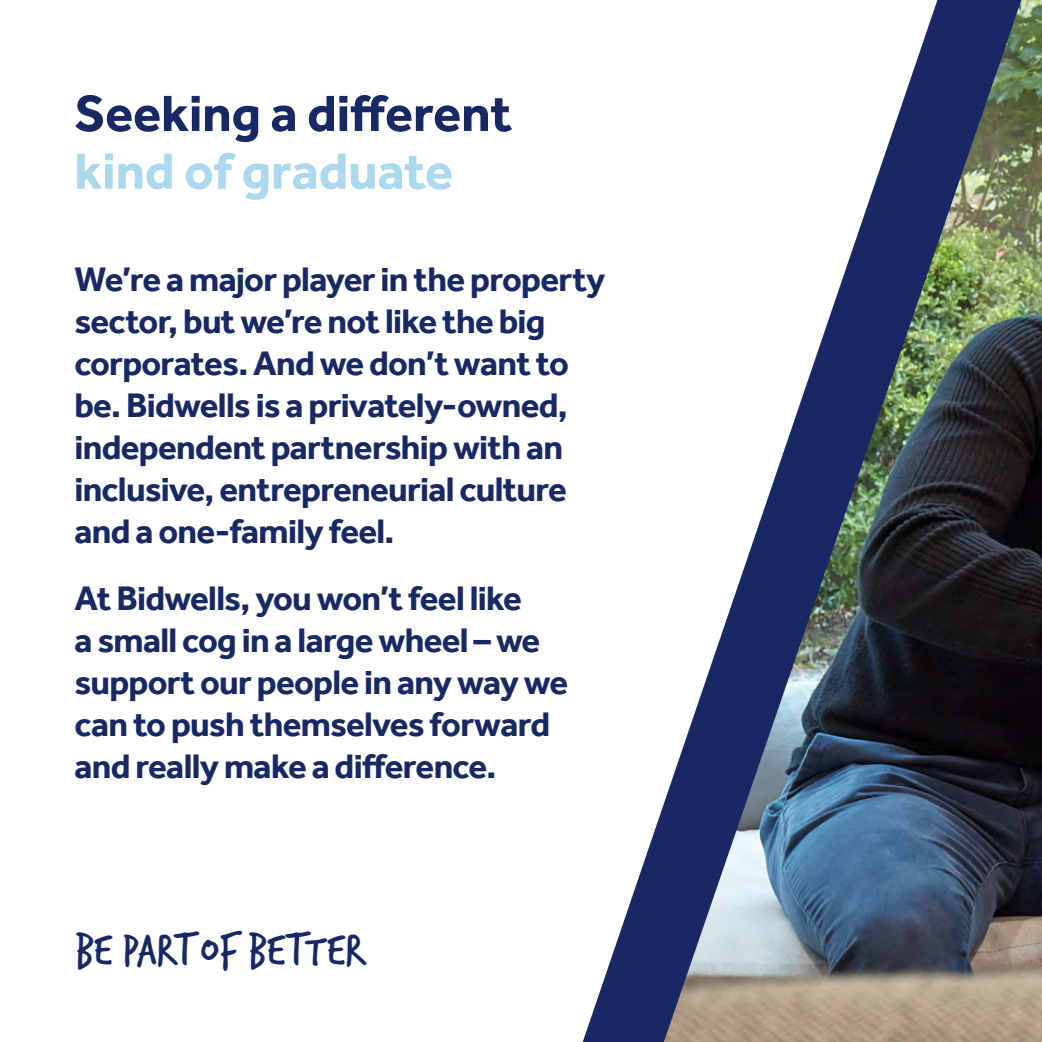
<style>
.page{position:relative;width:1042px;height:1042px;background:#fff}
.page>*{position:absolute;margin:0;border:0;box-sizing:border-box;transform-origin:0 0}
.t1{font:700 52.5px "Effra";letter-spacing:-.005em;color:#182865}
.t2{font:700 52.5px "Effra";letter-spacing:-.005em;color:#abd8ed}
.t3{font:47.77px "Verveine";letter-spacing:-.02em;color:#182865}
.t4{font:700 35px/42px "Effra";letter-spacing:-.02em;color:#182865}
</style>
<div class="page">
<svg style="left:583px;top:803px;width:81px;height:239px"></svg>
<img style="left:664px;top:0;width:378px;height:1042px">
<h1 class="t1" style="left:74px;top:82px;width:439px">Seeking a different</h1>
<h1 class="t2" style="left:74px;top:140px;width:380px">kind of graduate</h1>
<p class="t4" style="left:74px;top:258px;width:532px">We’re a major player in the property sector, but we’re not like the big corporates. And we don’t want to be. Bidwells is a privately-owned, independent partnership with an inclusive, entrepreneurial culture and a one-family feel.</p>
<p class="t4" style="left:74px;top:577px;width:495px">At Bidwells, you won’t feel like<br>a small cog in a large wheel – we support our people in any way we can to push themselves forward and really make a difference.</p>
<h2 class="t3" style="left:74px;top:916px;width:294px">BE PARTOF BETTER</h2>
</div>
